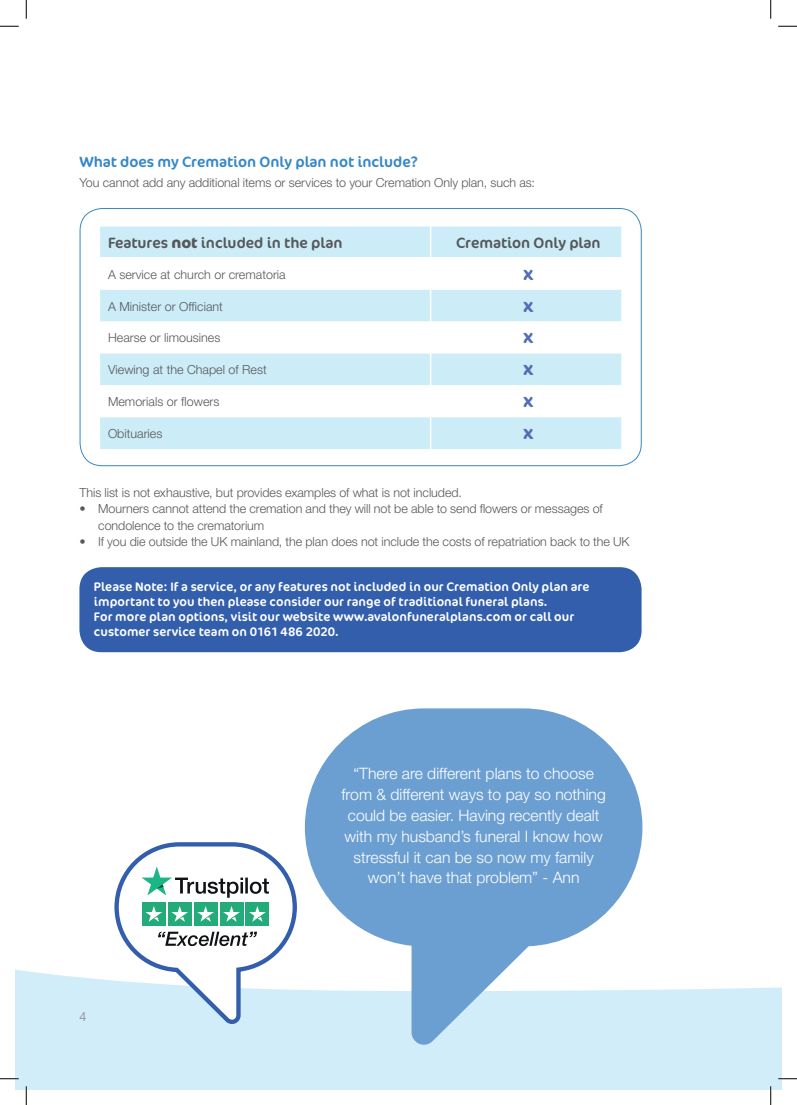
<style>
.page{position:relative;width:797px;height:1105px;background:#fff}
.page>*{position:absolute;margin:0;border:0;box-sizing:border-box;transform-origin:0 0}
.t1{font:300 15.75px/21px "Helvetica Neue";color:#fff;text-align:center}
.t2{font:15px "Cocon Pro";color:#57585a}
.t3{font:15px "Cocon Pro";color:#3588c6}
.t4{font:700 14.62px "Cocon Pro";color:#526db4}
.t5{font:300 12.5px/16.2px "Helvetica Neue";letter-spacing:-.005em;color:#57585a}
.t6{font:12.5px/15px "Cocon Pro";letter-spacing:.005em;color:#fff}
.t7{font:300 12.5px "Helvetica Neue";color:#808285}
.s1{font-weight:700}
</style>
<div class="page">
<div style="left:16px;top:969px;width:765px;height:120px;background:#d0edf9"></div>
<div style="left:79px;top:567px;width:562px;height:85px;background:#325eab;border-radius:22px"></div>
<svg style="left:305px;top:708px;width:337px;height:337px;fill:#6c9fd1"></svg>
<svg style="left:112px;top:842px;width:187px;height:185px"></svg>
<div style="left:80px;top:208px;width:561px;height:258px;border:1px solid #3588c6;border-radius:22px"></div>
<div style="left:100px;top:227px;width:521px;height:222px;background:#ccecf8"></div>
<svg style="left:100px;top:258px;width:521px;height:159px"></svg>
<hr style="left:430px;top:257px;width:192px;height:1px;background:#fff">
<hr style="left:430px;top:258px;width:1px;height:32px;background:#fff">
<hr style="left:430px;top:290px;width:1px;height:31px;background:#fff">
<hr style="left:430px;top:321px;width:1px;height:32px;background:#fff">
<hr style="left:430px;top:353px;width:1px;height:32px;background:#fff">
<hr style="left:430px;top:385px;width:1px;height:32px;background:#fff">
<hr style="left:430px;top:417px;width:1px;height:32px;background:#fff">
<hr style="left:430px;top:227px;width:1px;height:30px;background:#fff">
<hr style="left:99px;top:257px;width:331px;height:1px;background:#fff">
<svg style="left:0;top:25px;width:19px;height:2px"></svg>
<svg style="left:778px;top:25px;width:19px;height:2px"></svg>
<svg style="left:0;top:1078px;width:19px;height:1px"></svg>
<svg style="left:778px;top:1078px;width:19px;height:1px"></svg>
<svg style="left:25px;top:0;width:2px;height:19px"></svg>
<svg style="left:25px;top:1086px;width:2px;height:19px"></svg>
<svg style="left:770px;top:0;width:1px;height:19px"></svg>
<svg style="left:770px;top:1086px;width:1px;height:19px"></svg>
<p class="t3" style="left:79px;top:152px;width:340px">What does my Cremation Only plan not include?</p>
<p class="t5" style="left:79px;top:174px;width:457px">You cannot add any additional items or services to your Cremation Only plan, such as:</p>
<p class="t2" style="left:108px;top:233px;width:236px">Features <span class="s1">not</span> included in the plan</p>
<p class="t2" style="left:456px;top:233px;width:146px">Cremation Only plan</p>
<p class="t5" style="left:108px;top:266px;width:179px">A service at church or crematoria</p>
<p class="t4" style="left:523px;top:264px;width:12px">X</p>
<p class="t5" style="left:108px;top:298px;width:116px">A Minister or Officiant</p>
<p class="t4" style="left:523px;top:296px;width:12px">X</p>
<p class="t5" style="left:108px;top:330px;width:114px">Hearse or limousines</p>
<p class="t4" style="left:523px;top:328px;width:12px">X</p>
<p class="t5" style="left:108px;top:361px;width:160px">Viewing at the Chapel of Rest</p>
<p class="t4" style="left:523px;top:360px;width:12px">X</p>
<p class="t5" style="left:108px;top:393px;width:113px">Memorials or flowers</p>
<p class="t4" style="left:523px;top:392px;width:12px">X</p>
<p class="t5" style="left:108px;top:425px;width:56px">Obituaries</p>
<p class="t4" style="left:523px;top:424px;width:12px">X</p>
<p class="t5" style="left:79px;top:484px;width:384px">This list is not exhaustive, but provides examples of what is not included.</p>
<p class="t5" style="left:98px;top:501px;width:506px;text-indent:-19px">• Mourners cannot attend the cremation and they will not be able to send flowers or messages of condolence to the crematorium</p>
<p class="t5" style="left:79px;top:533px;width:552px">• If you die outside the UK mainland, the plan does not include the costs of repatriation back to the UK</p>
<p class="t6" style="left:94px;top:579px;width:497px">Please Note: If a service, or any features not included in our Cremation Only plan are important to you then please consider our range of traditional funeral plans.<br>For more plan options, visit our website www.avalonfuneralplans.com or call our customer service team on 0161 486 2020.</p>
<p class="t7" style="left:79px;top:1009px;width:8px">4</p>
<p class="t1" style="left:341px;top:762px;width:266px">“There are different plans to choose from &amp; different ways to pay so nothing could be easier. Having recently dealt with my husband’s funeral I know how stressful it can be so now my family won’t have that problem” - Ann</p>
</div>
